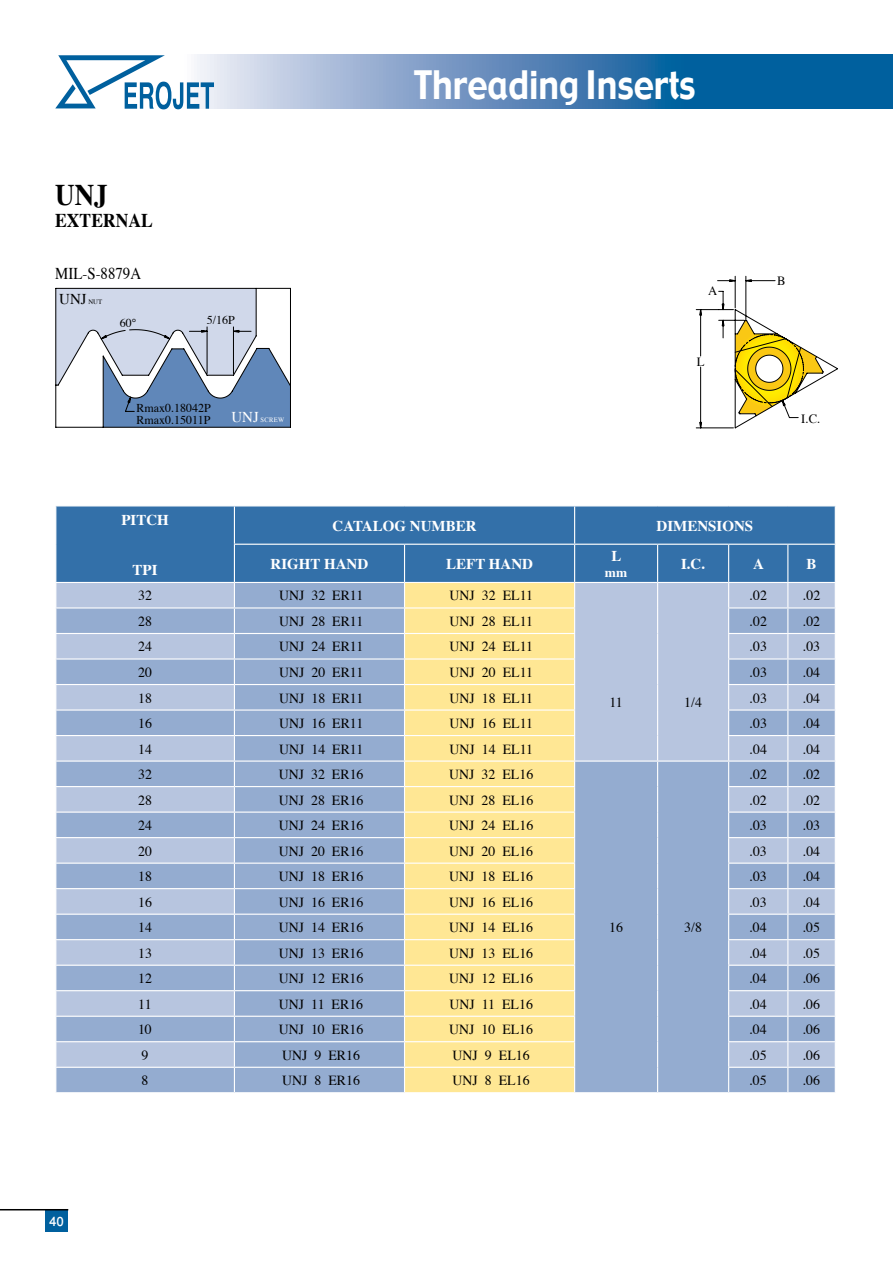
<style>
.page{position:relative;width:893px;height:1263px;background:#fff}
.page>*{position:absolute;margin:0;border:0;box-sizing:border-box;transform-origin:0 0}
.t1{font:38.25px "Gadget";color:#fff;scale:.89 1}
.t2{font:700 30px "Times";color:#000;scale:.9 1}
.t3{font:700 19.5px "Times";color:#000;scale:.9 1}
.t4{font:500 18px "Win Soft Pro";color:#fff}
.t5{font:16.5px "Times";color:#000;scale:.9 1}
.t6{font:700 15px "Times";color:#fff}
.t7{font:15px "Times";color:#000}
.t8{font:15px "Times";color:#fff}
.t9{font:13.8px "Times";color:#000}
.t10{font:700 13.5px "Times";color:#fff}
.t11{font:12.6px "Times";color:#000}
.t12{font:12px/12px "Times";color:#000}
.t13{font:6.75px "Times";letter-spacing:.04em;color:#fff}
.t14{font:6.75px "Times";color:#000}
</style>
<div class="page">
<svg style="left:214px;top:55px;width:679px;height:54px;background:#5389b9"></svg>
<div style="left:45px;top:1209px;width:23px;height:22px;background:#00609e"></div>
<hr style="left:0;top:1209px;width:68px;height:1px;background:#000">
<svg style="left:55px;top:55px;width:159px;height:54px"></svg>
<div style="left:56px;top:506px;width:779px;height:76px;background:#3370a9"></div>
<svg style="left:56px;top:608px;width:178px;height:484px;background:#a5b8d7"></svg>
<hr style="left:574px;top:506px;width:1px;height:38px;background:#fff">
<hr style="left:234px;top:506px;width:1px;height:38px;background:#fff">
<hr style="left:55px;top:633px;width:179px;height:1px;background:#fff">
<hr style="left:55px;top:658px;width:179px;height:1px;background:#fff">
<hr style="left:55px;top:684px;width:179px;height:1px;background:#fff">
<hr style="left:55px;top:709px;width:179px;height:2px;background:#fff">
<hr style="left:55px;top:735px;width:179px;height:1px;background:#fff">
<hr style="left:55px;top:760px;width:179px;height:2px;background:#fff">
<hr style="left:55px;top:786px;width:179px;height:1px;background:#fff">
<hr style="left:55px;top:811px;width:179px;height:2px;background:#fff">
<hr style="left:55px;top:837px;width:179px;height:1px;background:#fff">
<hr style="left:55px;top:862px;width:179px;height:2px;background:#fff">
<hr style="left:55px;top:888px;width:179px;height:1px;background:#fff">
<hr style="left:55px;top:913px;width:179px;height:2px;background:#fff">
<hr style="left:55px;top:939px;width:179px;height:1px;background:#fff">
<hr style="left:55px;top:965px;width:179px;height:1px;background:#fff">
<hr style="left:55px;top:990px;width:179px;height:1px;background:#fff">
<hr style="left:55px;top:1016px;width:179px;height:1px;background:#fff">
<hr style="left:55px;top:1041px;width:179px;height:1px;background:#fff">
<hr style="left:55px;top:1067px;width:179px;height:1px;background:#fff">
<svg style="left:234px;top:544px;width:602px;height:548px;background:#b2bec3"></svg>
<svg style="left:696px;top:276px;width:142px;height:152px"></svg>
<svg style="left:55px;top:288px;width:236px;height:140px"></svg>
<h2 class="t2" style="left:55px;top:166px;width:60px">UNJ</h2>
<h3 class="t3" style="left:55px;top:202px;width:110px">EXTERNAL</h3>
<p class="t5" style="left:55px;top:258px;width:97px">MIL-S-8879A</p>
<p class="t7" style="left:59px;top:284px;width:29px">UNJ</p>
<p class="t14" style="left:88px;top:295px;width:15px">NUT</p>
<p class="t12" style="left:120px;top:316px;width:18px">60°</p>
<p class="t12" style="left:207px;top:313px;width:30px">5/16P</p>
<p class="t12" style="left:136px;top:401px;width:76px">Rmax0.18042P<br>Rmax0.15011P</p>
<p class="t8" style="left:231px;top:403px;width:29px">UNJ</p>
<p class="t13" style="left:261px;top:414px;width:25px">SCREW</p>
<h1 class="t1" style="left:414px;top:60px;width:318px">Threading Inserts</h1>
<p class="t11" style="left:708px;top:279px;width:11px">A</p>
<p class="t11" style="left:697px;top:350px;width:9px">L</p>
<p class="t11" style="left:777px;top:269px;width:10px">B</p>
<p class="t11" style="left:801px;top:407px;width:20px">I.C.</p>
<p class="t6" style="left:121px;top:506px;width:49px">PITCH</p>
<p class="t6" style="left:133px;top:555px;width:27px">TPI</p>
<p class="t6" style="left:332px;top:511px;width:146px">CATALOG NUMBER</p>
<p class="t6" style="left:657px;top:511px;width:98px">DIMENSIONS</p>
<p class="t6" style="left:271px;top:549px;width:99px">RIGHT HAND</p>
<p class="t6" style="left:446px;top:549px;width:88px">LEFT HAND</p>
<p class="t6" style="left:612px;top:541px;width:11px">L</p>
<p class="t10" style="left:605px;top:560px;width:24px">mm</p>
<p class="t6" style="left:681px;top:549px;width:26px">I.C.</p>
<p class="t6" style="left:753px;top:549px;width:12px">A</p>
<p class="t6" style="left:807px;top:549px;width:12px">B</p>
<h3 class="t4" style="left:49px;top:1209px;width:16px">40</h3>
<p class="t9" style="left:138px;top:583px;width:15px">32</p>
<p class="t9" style="left:279px;top:583px;width:86px">UNJ 32 ER11</p>
<p class="t9" style="left:450px;top:583px;width:85px">UNJ 32 EL11</p>
<p class="t9" style="left:138px;top:608px;width:15px">28</p>
<p class="t9" style="left:279px;top:608px;width:86px">UNJ 28 ER11</p>
<p class="t9" style="left:450px;top:608px;width:85px">UNJ 28 EL11</p>
<p class="t9" style="left:750px;top:608px;width:19px">.02</p>
<p class="t9" style="left:803px;top:608px;width:19px">.02</p>
<p class="t9" style="left:138px;top:634px;width:15px">24</p>
<p class="t9" style="left:279px;top:634px;width:86px">UNJ 24 ER11</p>
<p class="t9" style="left:450px;top:634px;width:85px">UNJ 24 EL11</p>
<p class="t9" style="left:750px;top:634px;width:19px">.03</p>
<p class="t9" style="left:803px;top:634px;width:19px">.03</p>
<p class="t9" style="left:138px;top:659px;width:15px">20</p>
<p class="t9" style="left:279px;top:659px;width:86px">UNJ 20 ER11</p>
<p class="t9" style="left:450px;top:659px;width:85px">UNJ 20 EL11</p>
<p class="t9" style="left:750px;top:659px;width:19px">.03</p>
<p class="t9" style="left:803px;top:659px;width:19px">.04</p>
<p class="t9" style="left:138px;top:685px;width:15px">18</p>
<p class="t9" style="left:279px;top:685px;width:86px">UNJ 18 ER11</p>
<p class="t9" style="left:450px;top:685px;width:85px">UNJ 18 EL11</p>
<p class="t9" style="left:750px;top:685px;width:19px">.03</p>
<p class="t9" style="left:803px;top:685px;width:19px">.04</p>
<p class="t9" style="left:138px;top:710px;width:15px">16</p>
<p class="t9" style="left:279px;top:710px;width:86px">UNJ 16 ER11</p>
<p class="t9" style="left:450px;top:710px;width:85px">UNJ 16 EL11</p>
<p class="t9" style="left:750px;top:710px;width:19px">.03</p>
<p class="t9" style="left:803px;top:710px;width:19px">.04</p>
<p class="t9" style="left:138px;top:736px;width:15px">14</p>
<p class="t9" style="left:279px;top:736px;width:86px">UNJ 14 ER11</p>
<p class="t9" style="left:450px;top:736px;width:85px">UNJ 14 EL11</p>
<p class="t9" style="left:750px;top:736px;width:19px">.04</p>
<p class="t9" style="left:803px;top:736px;width:19px">.04</p>
<p class="t9" style="left:750px;top:761px;width:19px">.02</p>
<p class="t9" style="left:803px;top:761px;width:19px">.02</p>
<p class="t9" style="left:750px;top:583px;width:19px">.02</p>
<p class="t9" style="left:803px;top:583px;width:19px">.02</p>
<p class="t9" style="left:609px;top:689px;width:15px">11</p>
<p class="t9" style="left:684px;top:689px;width:19px">1/4</p>
<p class="t9" style="left:138px;top:761px;width:15px">32</p>
<p class="t9" style="left:279px;top:761px;width:86px">UNJ 32 ER16</p>
<p class="t9" style="left:449px;top:761px;width:86px">UNJ 32 EL16</p>
<p class="t9" style="left:138px;top:787px;width:15px">28</p>
<p class="t9" style="left:279px;top:787px;width:86px">UNJ 28 ER16</p>
<p class="t9" style="left:449px;top:787px;width:86px">UNJ 28 EL16</p>
<p class="t9" style="left:750px;top:787px;width:19px">.02</p>
<p class="t9" style="left:803px;top:787px;width:19px">.02</p>
<p class="t9" style="left:138px;top:812px;width:15px">24</p>
<p class="t9" style="left:279px;top:812px;width:86px">UNJ 24 ER16</p>
<p class="t9" style="left:449px;top:812px;width:86px">UNJ 24 EL16</p>
<p class="t9" style="left:749px;top:812px;width:19px">.03</p>
<p class="t9" style="left:803px;top:812px;width:19px">.03</p>
<p class="t9" style="left:138px;top:838px;width:15px">20</p>
<p class="t9" style="left:279px;top:838px;width:86px">UNJ 20 ER16</p>
<p class="t9" style="left:449px;top:838px;width:86px">UNJ 20 EL16</p>
<p class="t9" style="left:749px;top:838px;width:19px">.03</p>
<p class="t9" style="left:803px;top:838px;width:19px">.04</p>
<p class="t9" style="left:138px;top:863px;width:15px">18</p>
<p class="t9" style="left:279px;top:863px;width:86px">UNJ 18 ER16</p>
<p class="t9" style="left:449px;top:863px;width:86px">UNJ 18 EL16</p>
<p class="t9" style="left:749px;top:863px;width:19px">.03</p>
<p class="t9" style="left:803px;top:863px;width:19px">.04</p>
<p class="t9" style="left:138px;top:889px;width:15px">16</p>
<p class="t9" style="left:279px;top:889px;width:86px">UNJ 16 ER16</p>
<p class="t9" style="left:449px;top:889px;width:86px">UNJ 16 EL16</p>
<p class="t9" style="left:749px;top:889px;width:19px">.03</p>
<p class="t9" style="left:803px;top:889px;width:19px">.04</p>
<p class="t9" style="left:138px;top:915px;width:15px">14</p>
<p class="t9" style="left:279px;top:915px;width:86px">UNJ 14 ER16</p>
<p class="t9" style="left:449px;top:915px;width:86px">UNJ 14 EL16</p>
<p class="t9" style="left:749px;top:915px;width:19px">.04</p>
<p class="t9" style="left:803px;top:915px;width:19px">.05</p>
<p class="t9" style="left:138px;top:940px;width:15px">13</p>
<p class="t9" style="left:279px;top:940px;width:86px">UNJ 13 ER16</p>
<p class="t9" style="left:449px;top:940px;width:86px">UNJ 13 EL16</p>
<p class="t9" style="left:749px;top:940px;width:19px">.04</p>
<p class="t9" style="left:803px;top:940px;width:19px">.05</p>
<p class="t9" style="left:138px;top:966px;width:15px">12</p>
<p class="t9" style="left:279px;top:966px;width:86px">UNJ 12 ER16</p>
<p class="t9" style="left:449px;top:966px;width:86px">UNJ 12 EL16</p>
<p class="t9" style="left:749px;top:966px;width:19px">.04</p>
<p class="t9" style="left:803px;top:966px;width:19px">.06</p>
<p class="t9" style="left:138px;top:991px;width:15px">11</p>
<p class="t9" style="left:279px;top:991px;width:86px">UNJ 11 ER16</p>
<p class="t9" style="left:449px;top:991px;width:85px">UNJ 11 EL16</p>
<p class="t9" style="left:749px;top:991px;width:19px">.04</p>
<p class="t9" style="left:803px;top:991px;width:19px">.06</p>
<p class="t9" style="left:138px;top:1017px;width:15px">10</p>
<p class="t9" style="left:279px;top:1017px;width:86px">UNJ 10 ER16</p>
<p class="t9" style="left:449px;top:1017px;width:86px">UNJ 10 EL16</p>
<p class="t9" style="left:749px;top:1017px;width:19px">.04</p>
<p class="t9" style="left:803px;top:1017px;width:19px">.06</p>
<p class="t9" style="left:141px;top:1042px;width:8px">9</p>
<p class="t9" style="left:282px;top:1042px;width:79px">UNJ 9 ER16</p>
<p class="t9" style="left:453px;top:1042px;width:79px">UNJ 9 EL16</p>
<p class="t9" style="left:749px;top:1042px;width:19px">.05</p>
<p class="t9" style="left:803px;top:1042px;width:19px">.06</p>
<p class="t9" style="left:141px;top:1068px;width:8px">8</p>
<p class="t9" style="left:282px;top:1068px;width:79px">UNJ 8 ER16</p>
<p class="t9" style="left:453px;top:1068px;width:79px">UNJ 8 EL16</p>
<p class="t9" style="left:749px;top:1068px;width:19px">.05</p>
<p class="t9" style="left:803px;top:1068px;width:19px">.06</p>
<p class="t9" style="left:609px;top:914px;width:15px">16</p>
<p class="t9" style="left:684px;top:914px;width:19px">3/8</p>
</div>
